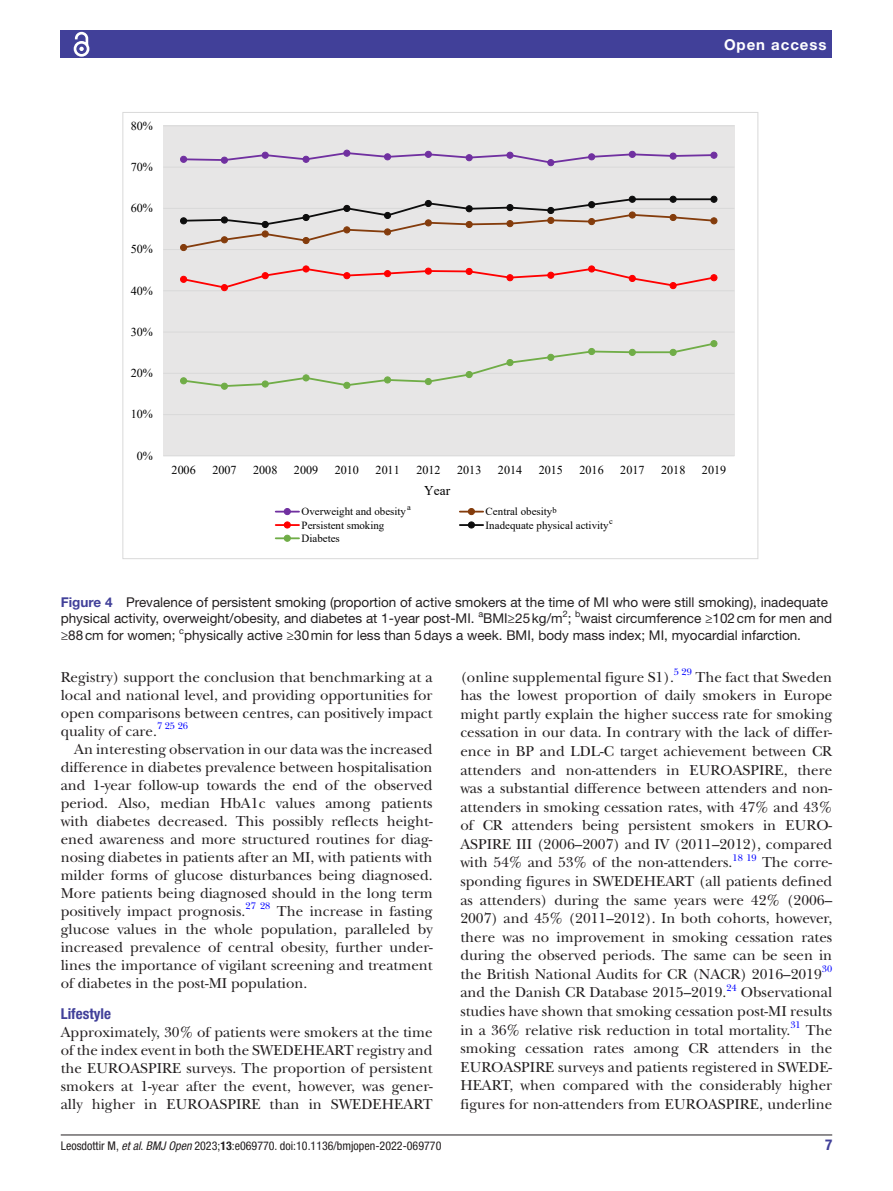
<style>
.page{position:relative;width:893px;height:1191px;background:#fff}
.page>*{position:absolute;margin:0;border:0;box-sizing:border-box;transform-origin:0 0}
.t1{font:15px/18.6px "New Baskerville";color:#231f20;text-align:justify}
.t2{font:700 condensed 15px "Helvetica Neue LT Std";color:#414099}
.t3{font:700 15px "Helvetica Neue LT Std";letter-spacing:.065em;color:#fff}
.t4{font:13.5px/16.2px "Helvetica Neue LT Std";color:#231f20}
.t5{font:13.35px "Times New Roman";color:#000}
.t6{font:12.15px "Times New Roman";letter-spacing:.005em;color:#000}
.t7{font:condensed 12px "Helvetica Neue LT Std";color:#231f20}
.t8{font:10.95px "Times New Roman";color:#000}
.t9{font:9.9px "New Baskerville";color:#00f}
.t10{font:8.4px "Times New Roman";color:#000}
.s1{font-weight:700;color:#414099}
.s2{font-style:italic}
.s3{font-weight:700}
</style>
<div class="page">
<hr style="left:61px;top:1134px;width:771px;height:1px;background:#231f20">
<div style="left:61px;top:31px;width:771px;height:27px;background:#414099"></div>
<svg style="left:73px;top:31px;width:17px;height:26px"></svg>
<div style="left:163px;top:126px;width:571px;height:330px;background:#e7e6e6"></div>
<hr style="left:163px;top:414px;width:571px;height:1px;background:#d9d9d9">
<hr style="left:163px;top:373px;width:571px;height:1px;background:#d9d9d9">
<hr style="left:163px;top:331px;width:571px;height:1px;background:#d9d9d9">
<hr style="left:163px;top:290px;width:571px;height:1px;background:#d9d9d9">
<hr style="left:163px;top:249px;width:571px;height:1px;background:#d9d9d9">
<hr style="left:163px;top:208px;width:571px;height:1px;background:#d9d9d9">
<hr style="left:163px;top:167px;width:571px;height:1px;background:#d9d9d9">
<hr style="left:163px;top:125px;width:571px;height:1px;background:#d9d9d9">
<hr style="left:163px;top:455px;width:571px;height:1px;background:#d9d9d9">
<div style="left:180px;top:156px;width:7px;height:7px;border:1px solid #7030a0;border-radius:50%"></div>
<svg style="left:181px;top:150px;width:536px;height:16px"></svg>
<div style="left:710px;top:152px;width:7px;height:7px;border:1px solid #7030a0;border-radius:50%"></div>
<div style="left:181px;top:244px;width:6px;height:7px;background:#b18a71;border-radius:50%"></div>
<div style="left:180px;top:244px;width:7px;height:7px;border:1px solid #843c0c;border-radius:50%"></div>
<div style="left:180px;top:276px;width:7px;height:7px;border:1px solid #f00;border-radius:50%"></div>
<div style="left:221px;top:284px;width:6px;height:7px;background:#f24d4d;border-radius:50%"></div>
<div style="left:221px;top:284px;width:7px;height:7px;border:1px solid #f00;border-radius:50%"></div>
<div style="left:303px;top:265px;width:7px;height:7px;border:1px solid #f00;border-radius:50%"></div>
<div style="left:588px;top:265px;width:7px;height:7px;border:1px solid #f00;border-radius:50%"></div>
<svg style="left:181px;top:266px;width:536px;height:23px"></svg>
<div style="left:710px;top:274px;width:7px;height:7px;border:1px solid #f00;border-radius:50%"></div>
<div style="left:180px;top:217px;width:7px;height:7px;border:1px solid #0d0d0d;border-radius:50%"></div>
<svg style="left:181px;top:196px;width:536px;height:54px"></svg>
<div style="left:710px;top:196px;width:7px;height:7px;border:1px solid #0d0d0d;border-radius:50%"></div>
<div style="left:180px;top:377px;width:7px;height:7px;border:1px solid #70ad47;border-radius:50%"></div>
<div style="left:221px;top:383px;width:7px;height:7px;border:1px solid #70ad47;border-radius:50%"></div>
<svg style="left:181px;top:343px;width:534px;height:46px"></svg>
<div style="left:670px;top:349px;width:7px;height:7px;border:1px solid #70ad47;border-radius:50%"></div>
<div style="left:711px;top:340px;width:6px;height:7px;background:#70ad47;border-radius:50%"></div>
<div style="left:710px;top:340px;width:7px;height:7px;border:1px solid #70ad47;border-radius:50%"></div>
<svg style="left:276px;top:508px;width:23px;height:6px"></svg>
<div style="left:284px;top:508px;width:7px;height:7px;border:1px solid #7030a0;border-radius:50%"></div>
<svg style="left:460px;top:508px;width:23px;height:6px"></svg>
<div style="left:468px;top:508px;width:7px;height:7px;border:1px solid #843c0c;border-radius:50%"></div>
<hr style="left:276px;top:524px;width:23px;height:2px;background:#f00">
<div style="left:284px;top:521px;width:7px;height:7px;border:1px solid #f00;border-radius:50%"></div>
<hr style="left:460px;top:524px;width:23px;height:2px;background:#0d0d0d">
<div style="left:468px;top:521px;width:7px;height:7px;border:1px solid #0d0d0d;border-radius:50%"></div>
<hr style="left:276px;top:537px;width:23px;height:2px;background:#70ad47">
<div style="left:284px;top:535px;width:7px;height:7px;border:1px solid #70ad47;border-radius:50%"></div>
<p class="t3" style="left:724px;top:35px;width:104px">Open access</p>
<p class="t6" style="left:131px;top:117px;width:24px">80%</p>
<p class="t6" style="left:131px;top:158px;width:24px">70%</p>
<p class="t6" style="left:131px;top:199px;width:24px">60%</p>
<p class="t6" style="left:131px;top:241px;width:24px">50%</p>
<p class="t6" style="left:131px;top:282px;width:24px">40%</p>
<p class="t6" style="left:131px;top:323px;width:24px">30%</p>
<p class="t6" style="left:131px;top:364px;width:24px">20%</p>
<p class="t6" style="left:131px;top:406px;width:24px">10%</p>
<p class="t6" style="left:137px;top:447px;width:18px">0%</p>
<p class="t6" style="left:172px;top:461px;width:26px">2006</p>
<p class="t6" style="left:212px;top:461px;width:26px">2007</p>
<p class="t6" style="left:253px;top:461px;width:26px">2008</p>
<p class="t6" style="left:294px;top:461px;width:26px">2009</p>
<p class="t6" style="left:335px;top:461px;width:26px">2010</p>
<p class="t6" style="left:376px;top:461px;width:26px">2011</p>
<p class="t6" style="left:416px;top:461px;width:26px">2012</p>
<p class="t6" style="left:457px;top:461px;width:26px">2013</p>
<p class="t6" style="left:498px;top:461px;width:26px">2014</p>
<p class="t6" style="left:539px;top:461px;width:26px">2015</p>
<p class="t6" style="left:579px;top:461px;width:26px">2016</p>
<p class="t6" style="left:620px;top:461px;width:26px">2017</p>
<p class="t6" style="left:661px;top:461px;width:26px">2018</p>
<p class="t6" style="left:702px;top:461px;width:26px">2019</p>
<p class="t8" style="left:302px;top:504px;width:106px">Overweight and obesity</p>
<p class="t8" style="left:486px;top:504px;width:68px">Central obesity</p>
<p class="t8" style="left:302px;top:517px;width:84px">Persistent smoking</p>
<p class="t8" style="left:486px;top:517px;width:125px">Inadequate physical activity</p>
<p class="t8" style="left:302px;top:530px;width:40px">Diabetes</p>
<p class="t5" style="left:424px;top:481px;width:28px">Year</p>
<p class="t10" style="left:407px;top:501px;width:5px">a</p>
<p class="t10" style="left:553px;top:504px;width:6px">b</p>
<p class="t10" style="left:609px;top:515px;width:5px">c</p>
<p class="t4" style="left:61px;top:594px;width:773px"><span class="s1">Figure 4</span> Prevalence of persistent smoking (proportion of active smokers at the time of MI who were still smoking), inadequate physical activity, overweight/obesity, and diabetes at 1-year post-MI. <sup>a</sup>BMI≥25kg/m<sup>2</sup>; <sup>b</sup>waist circumference ≥102cm for men and ≥88cm for women; <sup>c</sup>physically active ≥30min for less than 5days a week. BMI, body mass index; MI, myocardial infarction.</p>
<p class="t1" style="left:61px;top:668px;width:373px;line-height:18px">Registry) support the conclusion that benchmarking at a local and national level, and providing opportunities for open comparisons between centres, can positively impact quality of care.</p>
<p class="t9" style="left:157px;top:720px;width:33px">7 25 26</p>
<p class="t1" style="left:61px;top:740px;width:373px;line-height:18px;text-indent:14px">An interesting observation in our data was the increased difference in diabetes prevalence between hospitalisation and 1-year follow-up towards the end of the observed period. Also, median HbA1c values among patients with diabetes decreased. This possibly reflects height&shy;ened awareness and more structured routines for diag&shy;nosing diabetes in patients after an MI, with patients with milder forms of glucose disturbances being diagnosed.<br>More patients being diagnosed should in the long term positively impact prognosis.<sup>27</sup> <sup>28</sup> The increase in fasting glucose values in the whole population, paralleled by increased prevalence of central obesity, further under&shy;lines the importance of vigilant screening and treatment of diabetes in the post-MI population.</p>
<p class="t2" style="left:61px;top:1005px;width:52px">Lifestyle</p>
<p class="t1" style="left:61px;top:1023px;width:373px;line-height:18px">Approximately, 30% of patients were smokers at the time of the index event in both the SWEDEHEART registry and the EUROASPIRE surveys. The proportion of persistent smokers at 1-year after the event, however, was gener&shy;ally higher in EUROASPIRE than in SWEDEHEART</p>
<p class="t1" style="left:460px;top:667px;width:215px">(online supplemental figure S1).</p>
<p class="t9" style="left:674px;top:666px;width:19px">5 29</p>
<p class="t1" style="left:460px;top:667px;width:373px;text-indent:235px">The fact that Sweden has the lowest proportion of daily smokers in Europe might partly explain the higher success rate for smoking cessation in our data. In contrary with the lack of differ&shy;ence in BP and LDL-C target achievement between CR attenders and non-attenders in EUROASPIRE, there was a substantial difference between attenders and non&shy;attenders in smoking cessation rates, with 47% and 43% of CR attenders being persistent smokers in EURO-ASPIRE III (2006–2007) and IV (2011–2012), compared with 54% and 53% of the non-attenders.</p>
<p class="t9" style="left:732px;top:851px;width:26px">18 19</p>
<p class="t1" style="left:460px;top:853px;width:373px;text-indent:302px">The corre&shy;sponding figures in SWEDEHEART (all patients defined as attenders) during the same years were 42% (2006– 2007) and 45% (2011–2012). In both cohorts, however, there was no improvement in smoking cessation rates during the observed periods. The same can be seen in the British National Audits for CR (NACR) 2016–2019</p>
<p class="t9" style="left:822px;top:963px;width:12px">30</p>
<p class="t1" style="left:460px;top:983px;width:267px">and the Danish CR Database 2015–2019.</p>
<p class="t9" style="left:726px;top:981px;width:12px">24</p>
<p class="t1" style="left:460px;top:983px;width:373px;text-indent:281px">Observational studies have shown that smoking cessation post-MI results in a 36% relative risk reduction in total mortality.</p>
<p class="t9" style="left:790px;top:1019px;width:12px">31</p>
<p class="t1" style="left:460px;top:1020px;width:373px;text-indent:345px">The smoking cessation rates among CR attenders in the EUROASPIRE surveys and patients registered in SWEDE-HEART, when compared with the considerably higher figures for non-attenders from EUROASPIRE, underline</p>
<p class="t7" style="left:61px;top:1138px;width:382px">Leosdottir M, <span class="s2">et al</span>. <span class="s2">BMJ Open</span> 2023;<span class="s3">13</span>:e069770. doi:10.1136/bmjopen-2022-069770</p>
<p class="t2" style="left:825px;top:1135px;width:9px">7</p>
</div>
